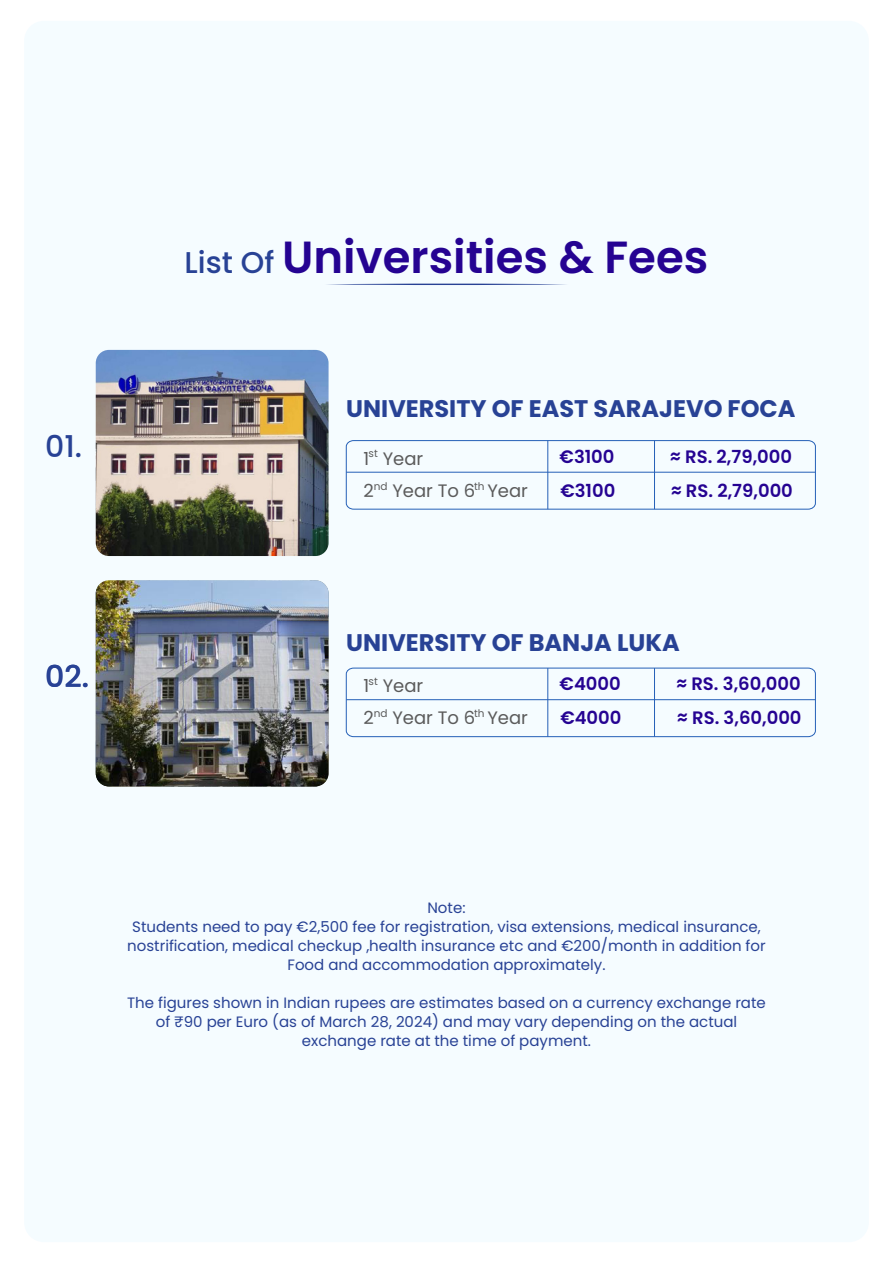
<style>
.page{position:relative;width:893px;height:1263px;background:#fff}
.page>*{position:absolute;margin:0;border:0;box-sizing:border-box;transform-origin:0 0}
.t1{font:600 45px "Poppins";color:#250392}
.t2{font:500 30px "Poppins";color:#284295}
.t3{font:700 24px "Poppins";color:#284295}
.t4{font:600 18px "Poppins";color:#250392}
.t5{font:18px "Poppins";color:#5b5b5b}
.t6{font:15px/18.9px "Poppins";color:#284295;text-align:center}
.s1{font-weight:500;font-size:30px;color:#284295}
</style>
<div class="page">
<div style="left:24px;top:21px;width:845px;height:1221px;background:#f5fcff;border-radius:20px"></div>
<img style="left:96px;top:350px;width:233px;height:206px">
<svg style="left:346px;top:440px;width:470px;height:70px"></svg>
<hr style="left:346px;top:472px;width:469px;height:1px;background:#2560b7">
<hr style="left:547px;top:441px;width:1px;height:68px;background:#2560b7">
<hr style="left:654px;top:441px;width:1px;height:68px;background:#2560b7">
<img style="left:96px;top:580px;width:233px;height:206px">
<svg style="left:346px;top:667px;width:470px;height:70px"></svg>
<hr style="left:346px;top:699px;width:469px;height:1px;background:#2560b7">
<hr style="left:547px;top:668px;width:1px;height:69px;background:#2560b7">
<hr style="left:654px;top:668px;width:1px;height:69px;background:#2560b7">
<svg style="left:327px;top:283px;width:239px;height:2px"></svg>
<h2 class="t2" style="left:45px;top:429px;width:38px">01.</h2>
<h2 class="t2" style="left:45px;top:659px;width:45px">02.</h2>
<h1 class="t1" style="left:185px;top:231px;width:525px"><span class="s1">List Of</span> Universities &amp; Fees</h1>
<h3 class="t3" style="left:346px;top:395px;width:451px">UNIVERSITY OF EAST SARAJEVO FOCA</h3>
<p class="t5" style="left:363px;top:448px;width:61px">1<sup>st</sup> Year</p>
<p class="t4" style="left:560px;top:446px;width:56px">€3100</p>
<p class="t4" style="left:670px;top:446px;width:123px">≈ RS. 2,79,000</p>
<p class="t5" style="left:364px;top:480px;width:166px">2<sup>nd</sup> Year To 6<sup>th</sup> Year</p>
<p class="t4" style="left:560px;top:480px;width:56px">€3100</p>
<p class="t4" style="left:671px;top:480px;width:123px">≈ RS. 2,79,000</p>
<h3 class="t3" style="left:346px;top:628px;width:335px">UNIVERSITY OF BANJA LUKA</h3>
<p class="t5" style="left:363px;top:676px;width:61px">1<sup>st</sup> Year</p>
<p class="t4" style="left:560px;top:674px;width:63px">€4000</p>
<p class="t4" style="left:676px;top:674px;width:126px">≈ RS. 3,60,000</p>
<p class="t5" style="left:364px;top:707px;width:166px">2<sup>nd</sup> Year To 6<sup>th</sup> Year</p>
<p class="t4" style="left:560px;top:707px;width:63px">€4000</p>
<p class="t4" style="left:677px;top:707px;width:126px">≈ RS. 3,60,000</p>
<p class="t6" style="left:127px;top:898px;width:640px">Note:<br>Students need to pay €2,500 fee for registration, visa extensions, medical insurance, nostrification, medical checkup ,health insurance etc and €200/month in addition for Food and accommodation approximately.</p>
<p class="t6" style="left:127px;top:993px;width:640px">The figures shown in Indian rupees are estimates based on a currency exchange rate of ₹90 per Euro (as of March 28, 2024) and may vary depending on the actual exchange rate at the time of payment.</p>
</div>
